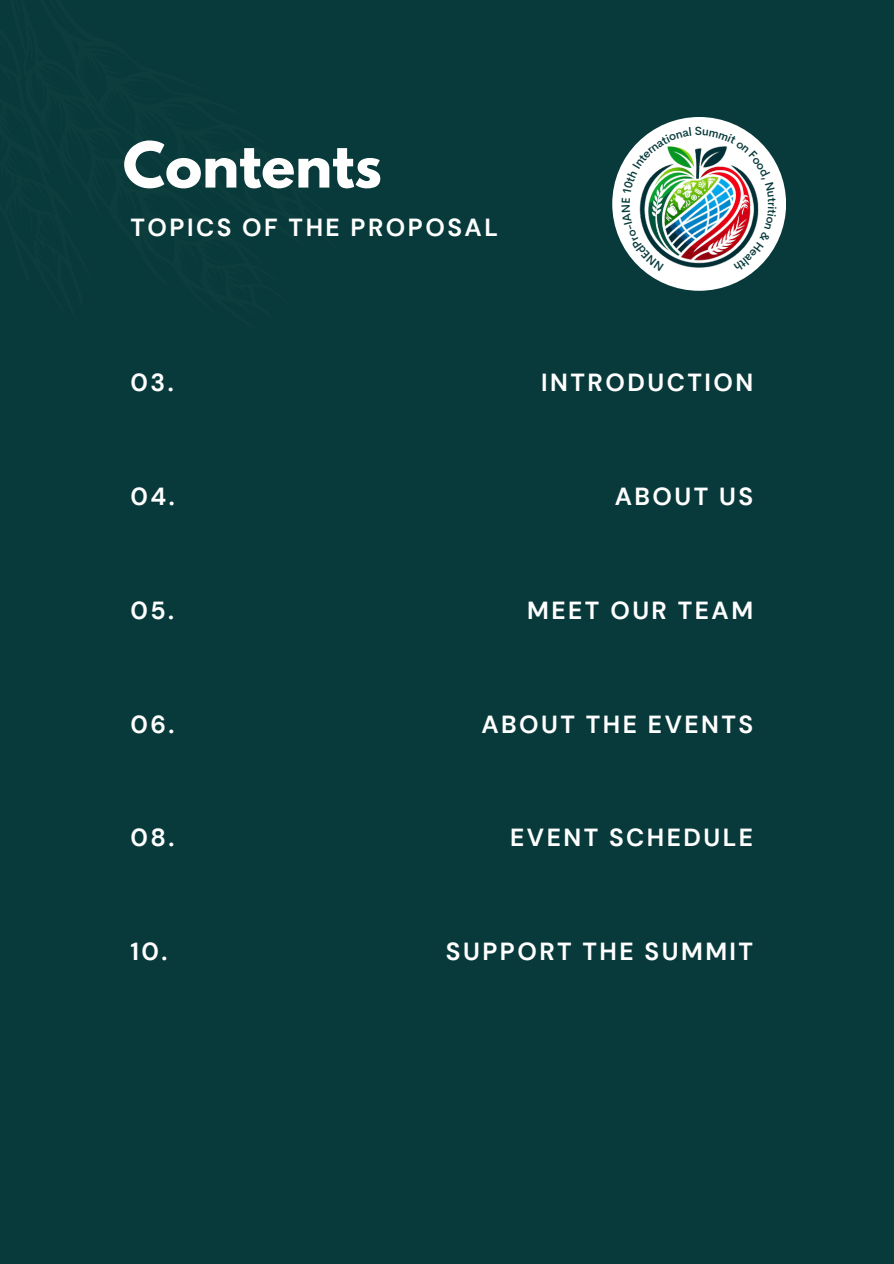
<style>
.page{position:relative;width:894px;height:1264px;background:#fff}
.page>*{position:absolute;margin:0;border:0;box-sizing:border-box;transform-origin:0 0}
.t1{font:700 55.95px "League Spartan";color:#fff}
.t2{font:700 24.6px "DM Sans";letter-spacing:.1em;color:#fff}
.t3{font:500 11.7px "Cerebri Sans";color:#093a3b}
</style>
<div class="page">
<div style="left:0;top:0;width:893px;height:1263px;background:#093a3b"></div>
<div style="left:612px;top:117px;width:173px;height:174px;background:#fff;border-radius:50%"></div>
<img style="left:644px;top:148px;width:109px;height:135px">
<img style="left:621px;top:127px;width:70px;height:144px">
<img style="left:702px;top:129px;width:74px;height:143px">
<p class="t1" style="left:123px;top:137px;width:260px">Contents</p>
<h1 class="t2" style="left:130px;top:212px;width:369px">TOPICS OF THE PROPOSAL</h1>
<p class="t3" style="left:694px;top:124px;width:9px">S</p>
<p class="t2" style="left:130px;top:367px;width:45px">03.</p>
<p class="t2" style="left:541px;top:367px;width:213px">INTRODUCTION</p>
<p class="t2" style="left:130px;top:481px;width:46px">04.</p>
<p class="t2" style="left:614px;top:481px;width:140px">ABOUT US</p>
<p class="t2" style="left:130px;top:594px;width:45px">05.</p>
<p class="t2" style="left:527px;top:594px;width:227px">MEET OUR TEAM</p>
<p class="t2" style="left:130px;top:708px;width:46px">06.</p>
<p class="t2" style="left:481px;top:708px;width:273px">ABOUT THE EVENTS</p>
<p class="t2" style="left:130px;top:822px;width:45px">08.</p>
<p class="t2" style="left:510px;top:822px;width:244px">EVENT SCHEDULE</p>
<p class="t2" style="left:130px;top:935px;width:38px">10.</p>
<p class="t2" style="left:446px;top:935px;width:308px">SUPPORT THE SUMMIT</p>
</div>
